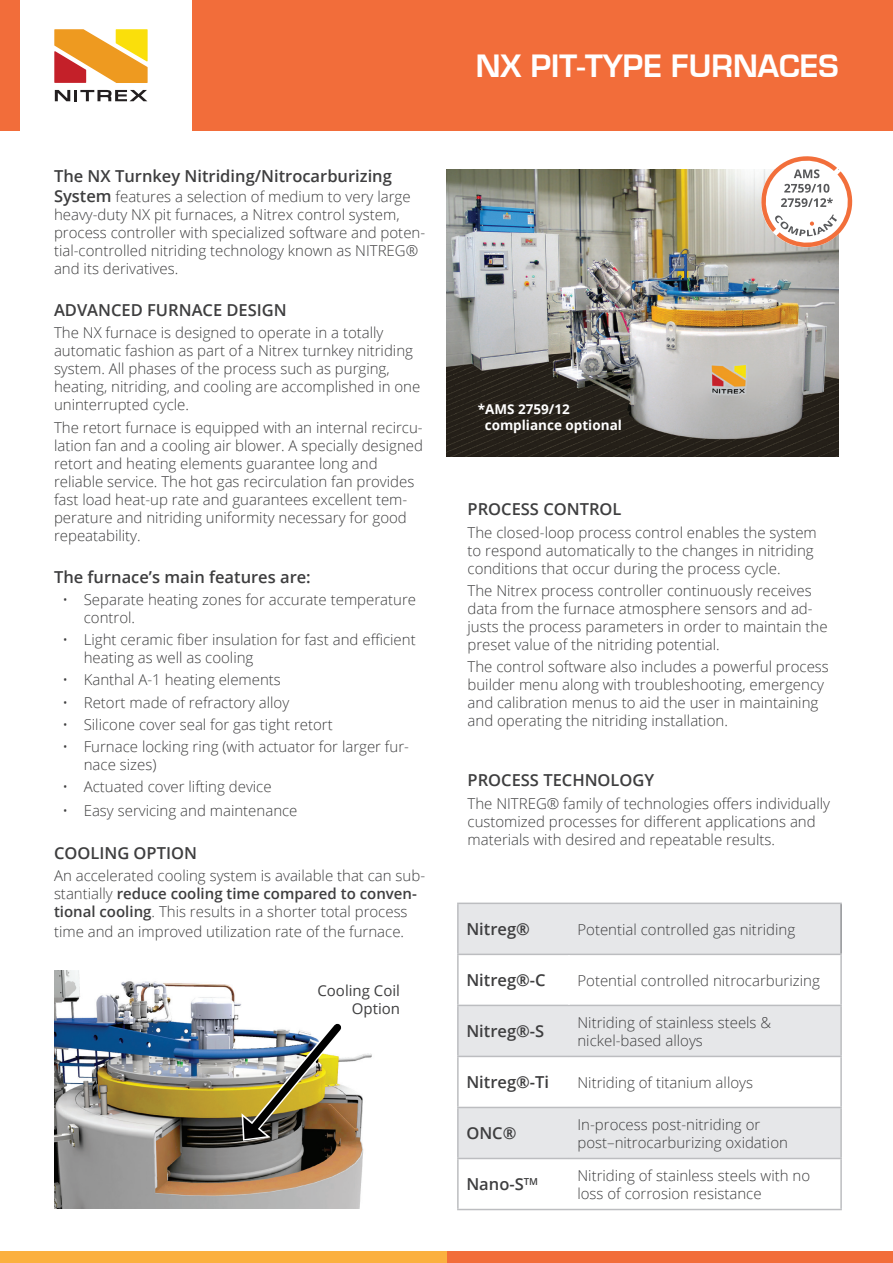
<style>
.page{position:relative;width:893px;height:1263px;background:#fff}
.page>*{position:absolute;margin:0;border:0;box-sizing:border-box;transform-origin:0 0}
.t1{font:700 30px "Euromode";color:#fff}
.t2{font:600 16.5px "Open Sans";color:#3e3e3f}
.t3{font:300 15px/18px "Open Sans";color:#3e3e3f}
.t4{font:15px/18px "Open Sans";color:#3e3e3f;text-align:right}
.t5{font:700 13.5px/16.2px "Open Sans";color:#fff}
.s1{font-weight:600;font-size:16.5px}
.s2{font-weight:600}
</style>
<div class="page">
<div style="left:0;top:0;width:20px;height:130px;background:#f26d3a"></div>
<div style="left:192px;top:0;width:701px;height:130px;background:#f26d3a"></div>
<svg style="left:54px;top:29px;width:94px;height:54px"></svg>
<svg style="left:55px;top:90px;width:92px;height:11px"></svg>
<div style="left:446px;top:1252px;width:447px;height:11px;background:#f26d3a"></div>
<div style="left:0;top:1251px;width:447px;height:12px;background:#fbb03f"></div>
<img style="left:54px;top:970px;width:318px;height:239px">
<img style="left:236px;top:1017px;width:112px;height:129px">
<svg style="left:459px;top:904px;width:381px;height:254px;fill:#e6e7e9"></svg>
<hr style="left:457px;top:902px;width:112px;height:2px;background:#bcbdc0">
<hr style="left:457px;top:904px;width:2px;height:50px;background:#bcbdc0">
<hr style="left:457px;top:954px;width:112px;height:1px;background:#bcbdc0">
<hr style="left:457px;top:955px;width:2px;height:50px;background:#bcbdc0">
<hr style="left:457px;top:1005px;width:112px;height:1px;background:#bcbdc0">
<hr style="left:457px;top:1006px;width:2px;height:50px;background:#bcbdc0">
<hr style="left:457px;top:1056px;width:112px;height:1px;background:#bcbdc0">
<hr style="left:457px;top:1057px;width:2px;height:50px;background:#bcbdc0">
<hr style="left:457px;top:1107px;width:112px;height:1px;background:#bcbdc0">
<hr style="left:457px;top:1108px;width:2px;height:50px;background:#bcbdc0">
<hr style="left:457px;top:1158px;width:112px;height:1px;background:#bcbdc0">
<hr style="left:457px;top:1159px;width:2px;height:50px;background:#bcbdc0">
<hr style="left:457px;top:1209px;width:112px;height:1px;background:#bcbdc0">
<hr style="left:569px;top:954px;width:273px;height:1px;background:#bcbdc0">
<hr style="left:569px;top:1005px;width:273px;height:1px;background:#bcbdc0">
<hr style="left:569px;top:1056px;width:273px;height:1px;background:#bcbdc0">
<hr style="left:569px;top:1107px;width:273px;height:1px;background:#bcbdc0">
<hr style="left:569px;top:1158px;width:273px;height:1px;background:#bcbdc0">
<hr style="left:569px;top:902px;width:273px;height:2px;background:#bcbdc0">
<hr style="left:840px;top:955px;width:2px;height:50px;background:#bcbdc0">
<hr style="left:840px;top:1006px;width:2px;height:50px;background:#bcbdc0">
<hr style="left:840px;top:1057px;width:2px;height:50px;background:#bcbdc0">
<hr style="left:840px;top:1108px;width:2px;height:50px;background:#bcbdc0">
<hr style="left:840px;top:1159px;width:2px;height:50px;background:#bcbdc0">
<hr style="left:569px;top:1209px;width:273px;height:1px;background:#bcbdc0">
<hr style="left:568px;top:955px;width:2px;height:50px;background:#fff">
<hr style="left:840px;top:904px;width:2px;height:50px;background:#919396">
<img style="left:446px;top:170px;width:393px;height:286px">
<svg style="left:757px;top:156px;width:96px;height:95px"></svg>
<p class="t2" style="left:54px;top:165px;width:339px">The NX Turnkey Nitriding/Nitrocarburizing</p>
<p class="t3" style="left:54px;top:187px;width:373px"><span class="s1">System</span> features a selection of medium to very large heavy-duty NX pit furnaces, a Nitrex control system, process controller with specialized software and poten&shy;tial-controlled nitriding technology known as NITREG® and its derivatives.</p>
<p class="t2" style="left:54px;top:299px;width:234px">ADVANCED FURNACE DESIGN</p>
<p class="t3" style="left:54px;top:323px;width:368px">The NX furnace is designed to operate in a totally automatic fashion as part of a Nitrex turnkey nitriding system. All phases of the process such as purging, heating, nitriding, and cooling are accomplished in one uninterrupted cycle.</p>
<p class="t3" style="left:54px;top:418px;width:371px">The retort furnace is equipped with an internal recircu&shy;lation fan and a cooling air blower. A specially designed retort and heating elements guarantee long and reliable service. The hot gas recirculation fan provides fast load heat-up rate and guarantees excellent tem&shy;perature and nitriding uniformity necessary for good repeatability.</p>
<p class="t2" style="left:54px;top:565px;width:258px">The furnace’s main features are:</p>
<p class="t3" style="left:84px;top:590px;width:334px;text-indent:-21px">• Separate heating zones for accurate temperature control.</p>
<p class="t3" style="left:84px;top:630px;width:333px;text-indent:-21px">• Light ceramic fiber insulation for fast and efficient heating as well as cooling</p>
<p class="t3" style="left:63px;top:670px;width:220px">• Kanthal A-1 heating elements</p>
<p class="t3" style="left:63px;top:693px;width:228px">• Retort made of refractory alloy</p>
<p class="t3" style="left:63px;top:715px;width:272px">• Silicone cover seal for gas tight retort</p>
<p class="t3" style="left:84px;top:737px;width:327px;text-indent:-21px">• Furnace locking ring (with actuator for larger fur&shy;nace sizes)</p>
<p class="t3" style="left:63px;top:777px;width:211px">• Actuated cover lifting device</p>
<p class="t3" style="left:63px;top:802px;width:237px">• Easy servicing and maintenance</p>
<p class="t2" style="left:54px;top:841px;width:145px">COOLING OPTION</p>
<p class="t3" style="left:54px;top:866px;width:373px">An accelerated cooling system is available that can sub&shy;stantially <span class="s2">reduce cooling time compared to conven&shy;tional cooling</span>. This results in a shorter total process</p>
<p class="t3" style="left:54px;top:922px;width:352px">time and an improved utilization rate of the furnace.</p>
<p class="t4" style="left:317px;top:981px;width:84px">Cooling Coil<br>Option</p>
<h1 class="t1" style="left:476px;top:48px;width:364px">NX PIT-TYPE FURNACES</h1>
<p class="t5" style="left:485px;top:400px;width:139px;text-indent:-7px">*AMS 2759/12 compliance optional</p>
<p class="t2" style="left:468px;top:498px;width:155px">PROCESS CONTROL</p>
<p class="t3" style="left:468px;top:523px;width:351px">The closed-loop process control enables the system to respond automatically to the changes in nitriding conditions that occur during the process cycle.</p>
<p class="t3" style="left:468px;top:581px;width:362px">The Nitrex process controller continuously receives data from the furnace atmosphere sensors and ad&shy;justs the process parameters in order to maintain the preset value of the nitriding potential.</p>
<p class="t3" style="left:468px;top:657px;width:363px">The control software also includes a powerful process builder menu along with troubleshooting, emergency and calibration menus to aid the user in maintaining and operating the nitriding installation.</p>
<p class="t2" style="left:468px;top:769px;width:188px">PROCESS TECHNOLOGY</p>
<p class="t3" style="left:468px;top:794px;width:364px">The NITREG® family of technologies offers individually customized processes for different applications and materials with desired and repeatable results.</p>
<p class="t2" style="left:466px;top:918px;width:65px">Nitreg®</p>
<p class="t3" style="left:577px;top:920px;width:219px">Potential controlled gas nitriding</p>
<p class="t2" style="left:466px;top:969px;width:81px">Nitreg®-C</p>
<p class="t3" style="left:577px;top:971px;width:244px">Potential controlled nitrocarburizing</p>
<p class="t2" style="left:466px;top:1020px;width:79px">Nitreg®-S</p>
<p class="t3" style="left:577px;top:1013px;width:195px">Nitriding of stainless steels &amp; nickel-based alloys</p>
<p class="t2" style="left:466px;top:1071px;width:84px">Nitreg®-Ti</p>
<p class="t3" style="left:577px;top:1073px;width:177px">Nitriding of titanium alloys</p>
<p class="t2" style="left:466px;top:1122px;width:52px">ONC®</p>
<p class="t3" style="left:577px;top:1115px;width:212px">In-process post-nitriding or post–nitrocarburizing oxidation</p>
<p class="t2" style="left:466px;top:1173px;width:73px">Nano-S<sup>TM</sup></p>
<p class="t3" style="left:577px;top:1166px;width:234px">Nitriding of stainless steels with no loss of corrosion resistance</p>
</div>
